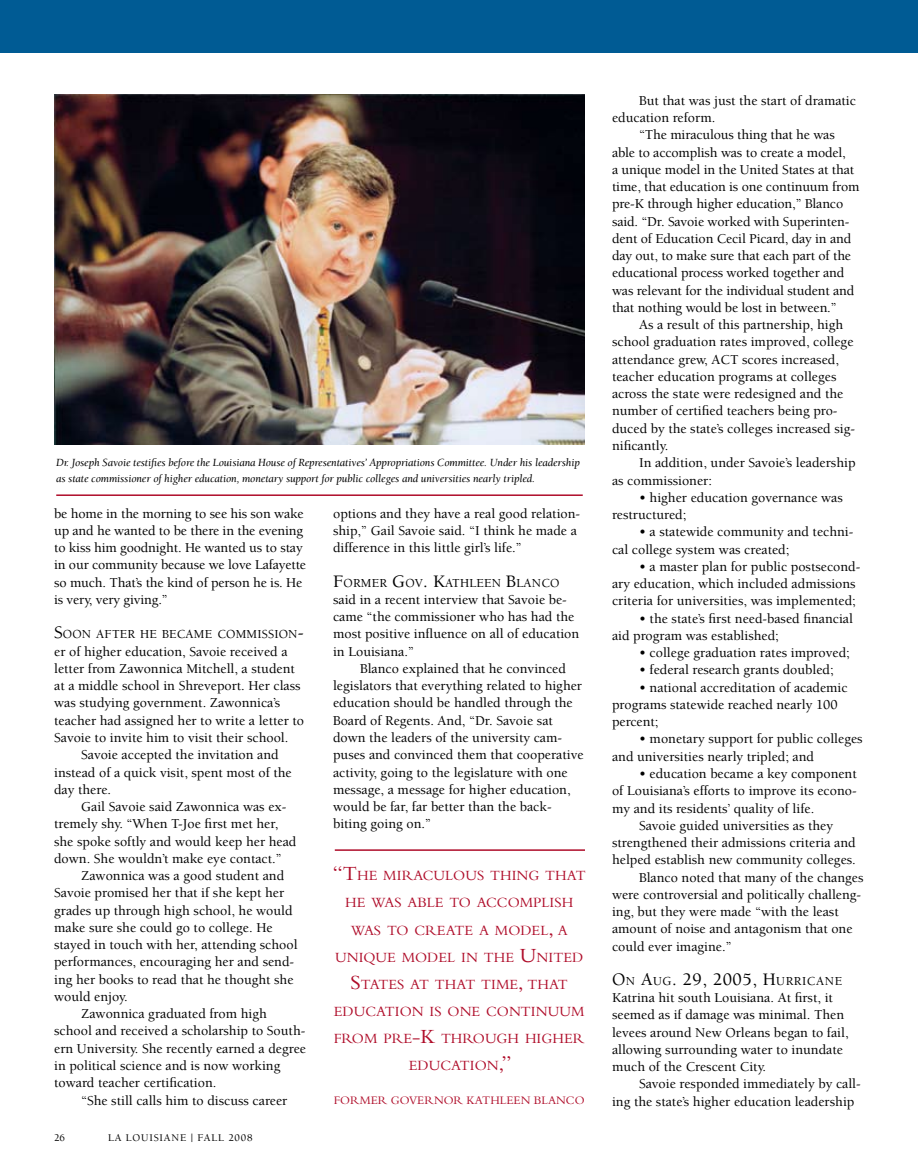
<style>
.page{position:relative;width:918px;height:1175px;background:#fff}
.page>*{position:absolute;margin:0;border:0;box-sizing:border-box;transform-origin:0 0}
.t1{font:500 18px "Berkeley";letter-spacing:.03em;color:#000}
.t2{font:14.7px/27px "Bembo";color:#af0c29;text-align:center}
.t3{font:500 13.95px/17.2px "Berkeley";color:#000}
.t4{font:500 12.6px "Berkeley";letter-spacing:.015em;color:#000}
.t5{font:12px "Bembo";color:#af0c29}
.t6{font:italic 11.25px/15.8px "Berkeley";letter-spacing:-.01em;color:#000}
.t7{font:500 10.5px "Berkeley";letter-spacing:.08em;color:#000}
.s1{font-size:18px}
.s2{font-size:21px}
.s3{font-size:12.6px}
</style>
<div class="page">
<div style="left:0;top:0;width:918px;height:53px;background:#005b94"></div>
<hr style="left:335px;top:849px;width:250px;height:1px;background:#af0c29">
<hr style="left:56px;top:494px;width:527px;height:2px;background:#af0c29">
<img style="left:54px;top:94px;width:531px;height:350px">
<p class="t6" style="left:56px;top:455px;width:525px">Dr. Joseph Savoie testifies before the Louisiana House of Representatives’ Appropriations Committee. Under his leadership as state commissioner of higher education, monetary support for public colleges and universities nearly tripled.</p>
<p class="t3" style="left:54px;top:505px;width:253px">be home in the morning to see his son wake up and he wanted to be there in the evening to kiss him goodnight. He wanted us to stay in our community because we love Lafayette so much. That’s the kind of person he is. He is very, very giving.”</p>
<p class="t4" style="left:54px;top:628px;width:251px"><span class="s1">S</span>OON AFTER HE BECAME COMMISSION<span class="s1">-</span></p>
<p class="t3" style="left:54px;top:643px;width:235px">er of higher education, Savoie received a</p>
<p class="t3" style="left:54px;top:660px;width:242px">letter from Zawonnica Mitchell, a student</p>
<p class="t3" style="left:54px;top:677px;width:248px">at a middle school in Shreveport. Her class</p>
<p class="t3" style="left:54px;top:694px;width:228px">was studying government. Zawonnica’s</p>
<p class="t3" style="left:54px;top:712px;width:251px">teacher had assigned her to write a letter to</p>
<p class="t3" style="left:54px;top:729px;width:236px">Savoie to invite him to visit their school.</p>
<p class="t3" style="left:81px;top:746px;width:199px">Savoie accepted the invitation and</p>
<p class="t3" style="left:54px;top:763px;width:239px">instead of a quick visit, spent most of the</p>
<p class="t3" style="left:54px;top:781px;width:59px">day there.</p>
<p class="t3" style="left:81px;top:798px;width:207px">Gail Savoie said Zawonnica was ex-</p>
<p class="t3" style="left:54px;top:815px;width:226px">tremely shy. “When T-Joe first met her,</p>
<p class="t3" style="left:54px;top:832px;width:244px">she spoke softly and would keep her head</p>
<p class="t3" style="left:54px;top:850px;width:229px">down. She wouldn’t make eye contact.”</p>
<p class="t3" style="left:81px;top:867px;width:205px">Zawonnica was a good student and</p>
<p class="t3" style="left:54px;top:884px;width:232px">Savoie promised her that if she kept her</p>
<p class="t3" style="left:54px;top:902px;width:240px">grades up through high school, he would</p>
<p class="t3" style="left:54px;top:919px;width:220px">make sure she could go to college. He</p>
<p class="t3" style="left:54px;top:936px;width:245px">stayed in touch with her, attending school</p>
<p class="t3" style="left:54px;top:953px;width:242px">performances, encouraging her and send-</p>
<p class="t3" style="left:54px;top:971px;width:241px">ing her books to read that he thought she</p>
<p class="t3" style="left:54px;top:988px;width:75px">would enjoy.</p>
<p class="t3" style="left:81px;top:1005px;width:187px">Zawonnica graduated from high</p>
<p class="t3" style="left:54px;top:1022px;width:253px">school and received a scholarship to South-</p>
<p class="t3" style="left:54px;top:1040px;width:253px">ern University. She recently earned a degree</p>
<p class="t3" style="left:54px;top:1057px;width:228px">in political science and is now working</p>
<p class="t3" style="left:54px;top:1074px;width:164px">toward teacher certification.</p>
<p class="t3" style="left:81px;top:1091px;width:208px">“She still calls him to discuss career</p>
<p class="t7" style="left:54px;top:1131px;width:13px">26</p>
<p class="t7" style="left:108px;top:1131px;width:146px">LA LOUISIANE | FALL 2008</p>
<p class="t3" style="left:333px;top:505px;width:249px">options and they have a real good relation&shy;ship,” Gail Savoie said. “I think he made a difference in this little girl’s life.”</p>
<p class="t4" style="left:333px;top:576px;width:228px"><span class="s1">F</span>ORMER <span class="s1">G</span>OV<span class="s1">. K</span>ATHLEEN <span class="s1">B</span>LANCO</p>
<p class="t3" style="left:333px;top:591px;width:248px">said in a recent interview that Savoie be&shy;came “the commissioner who has had the most positive influence on all of education in Louisiana.”</p>
<p class="t3" style="left:333px;top:660px;width:252px;text-indent:27px">Blanco explained that he convinced legislators that everything related to higher education should be handled through the Board of Regents. And, “Dr. Savoie sat down the leaders of the university cam&shy;puses and convinced them that cooperative activity, going to the legislature with one message, a message for higher education, would be far, far better than the back&shy;biting going on.”</p>
<p class="t2" style="left:333px;top:862px;width:254px"><span class="s2">“T</span>HE MIRACULOUS THING THAT<br>HE WAS ABLE TO ACCOMPLISH<br>WAS TO CREATE A MODEL<span class="s2">,</span> A<br>UNIQUE MODEL IN THE <span class="s2">U</span>NITED<br><span class="s2">S</span>TATES AT THAT TIME<span class="s2">,</span> THAT<br>EDUCATION IS ONE CONTINUUM<br>FROM PRE<span class="s2">-K</span> THROUGH HIGHER<br>EDUCATION<span class="s2">,”</span></p>
<p class="t5" style="left:334px;top:1093px;width:252px">FORMER GOVERNOR KATHLEEN BLANCO</p>
<p class="t3" style="left:639px;top:92px;width:219px">But that was just the start of dramatic</p>
<p class="t3" style="left:612px;top:109px;width:105px">education reform.</p>
<p class="t3" style="left:639px;top:126px;width:197px">“The miraculous thing that he was</p>
<p class="t3" style="left:612px;top:144px;width:235px">able to accomplish was to create a model,</p>
<p class="t3" style="left:612px;top:161px;width:244px">a unique model in the United States at that</p>
<p class="t3" style="left:612px;top:178px;width:249px">time, that education is one continuum from</p>
<p class="t3" style="left:612px;top:195px;width:233px">pre-K through higher education,” Blanco</p>
<p class="t3" style="left:612px;top:213px;width:239px">said. “Dr. Savoie worked with Superinten-</p>
<p class="t3" style="left:612px;top:230px;width:241px">dent of Education Cecil Picard, day in and</p>
<p class="t3" style="left:612px;top:247px;width:241px">day out, to make sure that each part of the</p>
<p class="t3" style="left:612px;top:265px;width:234px">educational process worked together and</p>
<p class="t3" style="left:612px;top:282px;width:244px">was relevant for the individual student and</p>
<p class="t3" style="left:612px;top:299px;width:226px">that nothing would be lost in between.”</p>
<p class="t3" style="left:639px;top:316px;width:206px">As a result of this partnership, high</p>
<p class="t3" style="left:612px;top:334px;width:243px">school graduation rates improved, college</p>
<p class="t3" style="left:612px;top:351px;width:228px">attendance grew, ACT scores increased,</p>
<p class="t3" style="left:612px;top:368px;width:226px">teacher education programs at colleges</p>
<p class="t3" style="left:612px;top:385px;width:233px">across the state were redesigned and the</p>
<p class="t3" style="left:612px;top:403px;width:227px">number of certified teachers being pro-</p>
<p class="t3" style="left:612px;top:420px;width:245px">duced by the state’s colleges increased sig-</p>
<p class="t3" style="left:612px;top:437px;width:58px">nificantly.</p>
<p class="t3" style="left:639px;top:454px;width:218px">In addition, under Savoie’s leadership</p>
<p class="t3" style="left:612px;top:472px;width:101px">as commissioner:</p>
<p class="t3" style="left:612px;top:489px;width:232px;text-indent:27px">• higher education governance was restructured;</p>
<p class="t3" style="left:612px;top:523px;width:243px;text-indent:27px">• a statewide community and techni&shy;cal college system was created;</p>
<p class="t3" style="left:612px;top:558px;width:250px;text-indent:27px">• a master plan for public postsecond&shy;ary education, which included admissions criteria for universities, was implemented;</p>
<p class="t3" style="left:612px;top:610px;width:242px;text-indent:27px">• the state’s first need-based financial aid program was established;</p>
<p class="t3" style="left:639px;top:644px;width:212px">• college graduation rates improved;</p>
<p class="t3" style="left:639px;top:661px;width:196px">• federal research grants doubled;</p>
<p class="t3" style="left:612px;top:679px;width:237px;text-indent:27px">• national accreditation of academic programs statewide reached nearly 100 percent;</p>
<p class="t3" style="left:612px;top:730px;width:252px;text-indent:27px">• monetary support for public colleges and universities nearly tripled; and</p>
<p class="t3" style="left:639px;top:765px;width:219px">• education became a key component</p>
<p class="t3" style="left:612px;top:782px;width:246px">of Louisiana’s efforts to improve its econo-</p>
<p class="t3" style="left:612px;top:799px;width:204px">my and its residents’ quality of life.</p>
<p class="t3" style="left:639px;top:817px;width:196px">Savoie guided universities as they</p>
<p class="t3" style="left:612px;top:834px;width:245px">strengthened their admissions criteria and</p>
<p class="t3" style="left:612px;top:851px;width:245px">helped establish new community colleges.</p>
<p class="t3" style="left:639px;top:868px;width:226px">Blanco noted that many of the changes</p>
<p class="t3" style="left:612px;top:886px;width:251px">were controversial and politically challeng-</p>
<p class="t3" style="left:612px;top:903px;width:228px">ing, but they were made “with the least</p>
<p class="t3" style="left:612px;top:920px;width:242px">amount of noise and antagonism that one</p>
<p class="t3" style="left:612px;top:938px;width:121px">could ever imagine.”</p>
<p class="t1" style="left:612px;top:969px;width:232px">O<span class="s3">N</span> A<span class="s3">UG</span>. 29, 2005, H<span class="s3">URRICANE</span></p>
<p class="t3" style="left:612px;top:989px;width:238px">Katrina hit south Louisiana. At first, it seemed as if damage was minimal. Then levees around New Orleans began to fail, allowing surrounding water to inundate much of the Crescent City.</p>
<p class="t3" style="left:612px;top:1075px;width:250px;text-indent:27px">Savoie responded immediately by call&shy;ing the state’s higher education leadership</p>
</div>
